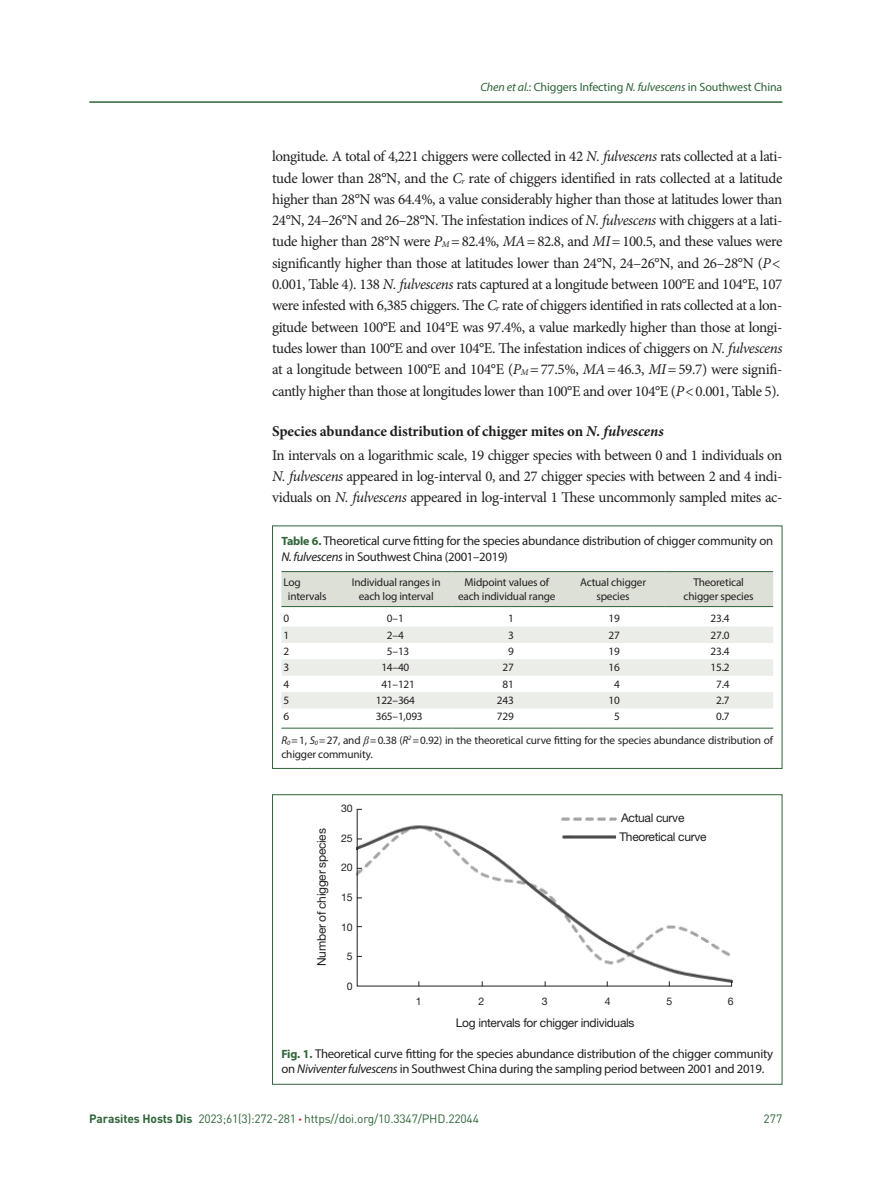
<style>
.page{position:relative;width:893px;height:1191px;background:#fff}
.page>*{position:absolute;margin:0;border:0;box-sizing:border-box;transform-origin:0 0}
.본문{font:15px/21.3px "Minion Pro";letter-spacing:-.03em;color:#231f20}
.본문_중제목{font:700 15px "Minion Pro";letter-spacing:-.01em;color:#231f20}
.표_제목__그림_설명{font:12.75px/15.3px "Myriad Pro";letter-spacing:-.025em;color:#231f20}
.t1{font:12px/18.1px "Helvetica Neue LT Std";letter-spacing:-.025em;color:#231f20}
.t2{font:12px "DIN Pro";letter-spacing:-.015em;color:#2e6539}
.t3{font:12px "Myriad Pro";letter-spacing:-.01em;color:#2e6539}
.표_본문{font:11.25px/13.5px "Myriad Pro";letter-spacing:-.015em;color:#231f20;text-align:center}
.표_본문-2{font:11.25px/13.5px "Myriad Pro";letter-spacing:-.015em;color:#231f20;scale:.93 1}
.t4{font:10.5px "Helvetica Neue LT Std";letter-spacing:-.025em;color:#231f20}
.s1{font-style:italic}
.s2{font-style:italic;font-size:8.7px}
.s3{font-weight:700;font-size:12px;color:#2e6539}
.s4{font-style:italic;font-size:6.6px}
.s5{font-family:"Times New Roman";font-style:italic}
.s6{font-weight:700}
.s7{font-family:"Helvetica Neue LT";font-weight:700;font-stretch:condensed;color:#d1232a}
</style>
<div class="page">
<hr style="left:89px;top:101px;width:693px;height:2px;background:#2e6539">
<div style="left:281px;top:572px;width:492px;height:34px;background:#dce0d6"></div>
<svg style="left:281px;top:607px;width:492px;height:121px"></svg>
<svg style="left:281px;top:626px;width:492px;height:82px"></svg>
<hr style="left:281px;top:571px;width:60px;height:1px;background:#2e6539">
<hr style="left:341px;top:571px;width:110px;height:1px;background:#2e6539">
<hr style="left:451px;top:571px;width:111px;height:1px;background:#2e6539">
<hr style="left:562px;top:571px;width:102px;height:1px;background:#2e6539">
<hr style="left:664px;top:571px;width:109px;height:1px;background:#2e6539">
<hr style="left:281px;top:606px;width:60px;height:1px;background:#2e6539">
<hr style="left:341px;top:606px;width:110px;height:1px;background:#2e6539">
<hr style="left:451px;top:606px;width:111px;height:1px;background:#2e6539">
<hr style="left:562px;top:606px;width:102px;height:1px;background:#2e6539">
<hr style="left:664px;top:606px;width:109px;height:1px;background:#2e6539">
<hr style="left:281px;top:728px;width:60px;height:1px;background:#2e6539">
<hr style="left:341px;top:728px;width:110px;height:1px;background:#2e6539">
<hr style="left:451px;top:728px;width:111px;height:1px;background:#2e6539">
<hr style="left:562px;top:728px;width:102px;height:1px;background:#2e6539">
<hr style="left:664px;top:728px;width:109px;height:1px;background:#2e6539">
<div style="left:272px;top:525px;width:510px;height:244px;border:1px solid #2e6539"></div>
<svg style="left:356px;top:808px;width:377px;height:178px"></svg>
<img style="left:559px;top:809px;width:59px;height:16px">
<div style="left:618px;top:809px;width:86px;height:19px;background:#fff"></div>
<img style="left:560px;top:827px;width:56px;height:19px">
<div style="left:616px;top:827px;width:97px;height:19px;background:#fff"></div>
<div style="left:272px;top:794px;width:510px;height:290px;border:1px solid #2e6539"></div>
<p class="t3" style="left:480px;top:79px;width:304px"><span class="s1">Chen et al.</span>: Chiggers Infecting <span class="s1">N. fulvescens</span> in Southwest China</p>
<p class="본문" style="left:272px;top:146px;width:512px">longitude. A total of 4,221 chiggers were collected in 42 <span class="s1">N. fulvescens</span> rats collected at a lati&shy;tude lower than 28°N, and the <span class="s1">C</span><span class="s2">r</span> rate of chiggers identified in rats collected at a latitude higher than 28°N was 64.4%, a value considerably higher than those at latitudes lower than 24°N, 24–26°N and 26–28°N. The infestation indices of <span class="s1">N. fulvescens</span> with chiggers at a lati&shy;tude higher than 28°N were <span class="s1">P</span><span class="s2">M</span> = 82.4%, <span class="s1">MA</span>= 82.8, and <span class="s1">MI</span>= 100.5, and these values were significantly higher than those at latitudes lower than 24°N, 24–26°N, and 26–28°N (<span class="s1">P</span>&lt; 0.001, Table 4). 138 <span class="s1">N. fulvescens</span> rats captured at a longitude between 100°E and 104°E, 107 were infested with 6,385 chiggers. The <span class="s1">C</span><span class="s2">r</span> rate of chiggers identified in rats collected at a lon&shy;gitude between 100°E and 104°E was 97.4%, a value markedly higher than those at longi&shy;tudes lower than 100°E and over 104°E. The infestation indices of chiggers on <span class="s1">N. fulvescens </span>at a longitude between 100°E and 104°E (<span class="s1">P</span><span class="s2">M</span> = 77.5%, <span class="s1">MA</span>= 46.3, <span class="s1">MI</span>= 59.7) were signifi&shy;cantly higher than those at longitudes lower than 100°E and over 104°E (<span class="s1">P</span>&lt; 0.001, Table 5).</p>
<p class="본문_중제목" style="left:272px;top:421px;width:393px">Species abundance distribution of chigger mites on <span class="s1">N. fulvescens</span></p>
<p class="본문" style="left:272px;top:444px;width:512px;text-align:justify">In intervals on a logarithmic scale, 19 chigger species with between 0 and 1 individuals on <span class="s1">N. fulvescens</span> appeared in log-interval 0, and 27 chigger species with between 2 and 4 indi&shy;viduals on <span class="s1">N. fulvescens</span> appeared in log-interval 1 These uncommonly sampled mites ac-</p>
<p class="표_제목__그림_설명" style="left:281px;top:533px;width:493px"><span class="s3">Table 6.</span> Theoretical curve fitting for the species abundance distribution of chigger community on<br><span class="s1">N. fulvescens</span> in Southwest China (2001–2019)</p>
<p class="표_본문" style="left:284px;top:575px;width:19px">Log</p>
<p class="표_본문" style="left:288px;top:589px;width:40px">intervals</p>
<p class="표_본문" style="left:352px;top:575px;width:90px">Individual ranges in each log interval</p>
<p class="표_본문" style="left:458px;top:575px;width:99px">Midpoint values of each individual range</p>
<p class="표_본문" style="left:580px;top:575px;width:67px">Actual chigger</p>
<p class="표_본문" style="left:693px;top:575px;width:52px">Theoretical</p>
<p class="표_본문" style="left:684px;top:589px;width:72px">chigger species</p>
<p class="표_본문" style="left:596px;top:589px;width:35px">species</p>
<p class="표_본문" style="left:284px;top:611px;width:7px">0</p>
<p class="표_본문" style="left:387px;top:611px;width:18px">0–1</p>
<p class="표_본문" style="left:508px;top:611px;width:7px">1</p>
<p class="표_본문" style="left:608px;top:611px;width:13px">19</p>
<p class="표_본문" style="left:710px;top:611px;width:21px">23.4</p>
<p class="표_본문" style="left:284px;top:628px;width:7px">1</p>
<p class="표_본문" style="left:387px;top:628px;width:18px">2–4</p>
<p class="표_본문" style="left:508px;top:628px;width:7px">3</p>
<p class="표_본문" style="left:608px;top:628px;width:13px">27</p>
<p class="표_본문" style="left:710px;top:628px;width:21px">27.0</p>
<p class="표_본문" style="left:284px;top:644px;width:7px">2</p>
<p class="표_본문" style="left:387px;top:644px;width:24px">5–13</p>
<p class="표_본문" style="left:508px;top:644px;width:7px">9</p>
<p class="표_본문" style="left:608px;top:644px;width:13px">19</p>
<p class="표_본문" style="left:710px;top:644px;width:21px">23.4</p>
<p class="표_본문" style="left:284px;top:660px;width:7px">3</p>
<p class="표_본문" style="left:381px;top:660px;width:30px">14–40</p>
<p class="표_본문" style="left:502px;top:660px;width:13px">27</p>
<p class="표_본문" style="left:608px;top:660px;width:13px">16</p>
<p class="표_본문" style="left:710px;top:660px;width:21px">15.2</p>
<p class="표_본문" style="left:284px;top:677px;width:7px">4</p>
<p class="표_본문" style="left:381px;top:677px;width:35px">41–121</p>
<p class="표_본문" style="left:502px;top:677px;width:13px">81</p>
<p class="표_본문" style="left:614px;top:677px;width:7px">4</p>
<p class="표_본문" style="left:716px;top:677px;width:15px">7.4</p>
<p class="표_본문" style="left:284px;top:693px;width:7px">5</p>
<p class="표_본문" style="left:376px;top:693px;width:41px">122–364</p>
<p class="표_본문" style="left:497px;top:693px;width:18px">243</p>
<p class="표_본문" style="left:608px;top:693px;width:13px">10</p>
<p class="표_본문" style="left:716px;top:693px;width:15px">2.7</p>
<p class="표_본문" style="left:284px;top:709px;width:7px">6</p>
<p class="표_본문" style="left:376px;top:709px;width:49px">365–1,093</p>
<p class="표_본문" style="left:497px;top:709px;width:18px">729</p>
<p class="표_본문" style="left:614px;top:709px;width:7px">5</p>
<p class="표_본문" style="left:716px;top:709px;width:15px">0.7</p>
<p class="표_본문-2" style="left:281px;top:733px;width:530px"><span class="s1">R</span><span class="s4">0</span> =1, <span class="s1">S</span><span class="s4">0</span> =27, and <span class="s5">β</span>=0.38 (<span class="s1">R</span><sup>2</sup> =0.92) in the theoretical curve fitting for the species abundance distribution of chigger community.</p>
<p class="t1" style="left:312px;top:966px;width:139px;rotate:-90deg">Number of chigger species</p>
<p class="t4" style="left:341px;top:802px;width:13px">30</p>
<p class="t4" style="left:341px;top:832px;width:13px">25</p>
<p class="t4" style="left:341px;top:861px;width:13px">20</p>
<p class="t4" style="left:341px;top:891px;width:13px">15</p>
<p class="t4" style="left:341px;top:920px;width:13px">10</p>
<p class="t4" style="left:347px;top:950px;width:7px">5</p>
<p class="t4" style="left:347px;top:979px;width:7px">0</p>
<p class="t1" style="left:619px;top:809px;width:89px">Actual curve<br>Theoretical curve</p>
<p class="t4" style="left:416px;top:995px;width:7px">1</p>
<p class="t4" style="left:478px;top:995px;width:7px">2</p>
<p class="t4" style="left:542px;top:995px;width:7px">3</p>
<p class="t4" style="left:605px;top:995px;width:7px">4</p>
<p class="t4" style="left:666px;top:995px;width:7px">5</p>
<p class="t4" style="left:728px;top:995px;width:7px">6</p>
<p class="t1" style="left:456px;top:1014px;width:180px">Log intervals for chigger individuals</p>
<p class="표_제목__그림_설명" style="left:281px;top:1045px;width:493px"><span class="s3">Fig. 1.</span> Theoretical curve fitting for the species abundance distribution of the chigger community on <span class="s1">Niviventer fulvescens</span> in Southwest China during the sampling period between 2001 and 2019.</p>
<p class="t2" style="left:89px;top:1110px;width:391px"><span class="s6">Parasites Hosts Dis</span> 2023;61(3):272-281 <span class="s7">∙</span> https//doi.org/10.3347/PHD.22044</p>
<p class="t2" style="left:764px;top:1110px;width:20px">277</p>
</div>
